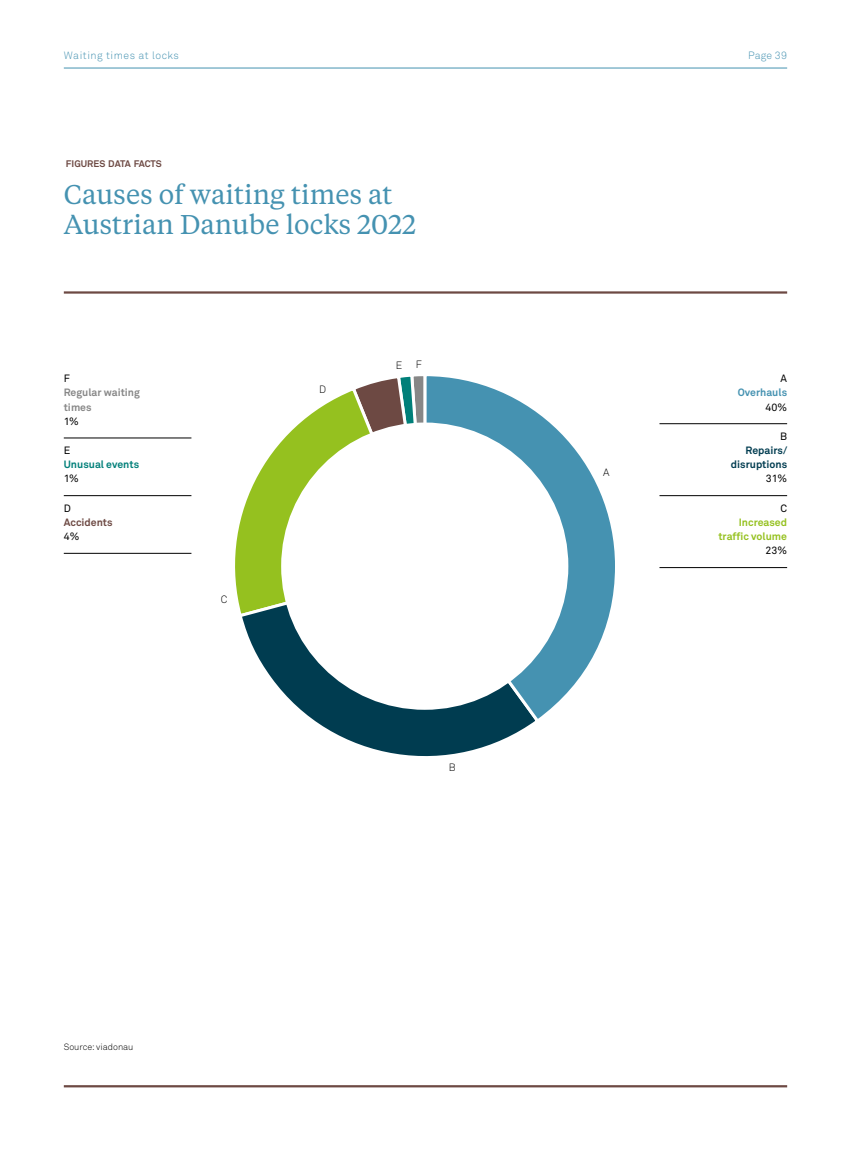
<style>
.page{position:relative;width:851px;height:1149px;background:#fff}
.page>*{position:absolute;margin:0;border:0;box-sizing:border-box;transform-origin:0 0}
.t1{font:27px/30px "Tiempos Text";color:#4592b1}
.t2{font:300 10.5px "Akkurat Std";letter-spacing:.05em;color:#4592b1}
.t3{font:700 10.5px/14.2px "Akkurat Std";color:#95c11f;text-align:right}
.t4{font:10.5px "Akkurat Std";color:#000}
.t5{font:700 10.5px/14.2px "Akkurat Std";color:#003c50;text-align:right}
.t6{font:700 10.5px/14.2px "Akkurat Std";color:#878787}
.t7{font:700 10.5px "Akkurat Std";color:#007f79}
.t8{font:700 10.5px "Akkurat Std";color:#4592b1}
.t9{font:700 10.5px "Akkurat Std";color:#6d4943}
.t10{font:300 10.5px "Akkurat Std";color:#000}
.t11{font:700 9.45px "Akkurat Std";letter-spacing:-.01em;color:#6d4943}
.t12{font:300 9px "Akkurat Std";color:#000}
</style>
<div class="page">
<hr style="left:64px;top:68px;width:723px;height:1px;background:#4592b1">
<hr style="left:64px;top:291px;width:723px;height:2px;background:#6d4943">
<hr style="left:64px;top:1084px;width:723px;height:3px;background:#6d4943">
<hr style="left:659px;top:423px;width:128px;height:1px;background:#000">
<hr style="left:659px;top:495px;width:128px;height:1px;background:#000">
<hr style="left:659px;top:567px;width:128px;height:1px;background:#000">
<hr style="left:64px;top:437px;width:127px;height:1px;background:#000">
<hr style="left:64px;top:495px;width:127px;height:1px;background:#000">
<hr style="left:64px;top:552px;width:127px;height:1px;background:#000">
<svg style="left:371px;top:376px;width:50px;height:8px"></svg>
<svg style="left:235px;top:384px;width:186px;height:200px"></svg>
<svg style="left:236px;top:561px;width:293px;height:196px"></svg>
<svg style="left:421px;top:376px;width:194px;height:349px"></svg>
<div style="left:281px;top:422px;width:287px;height:287px;background:#fff;border-radius:50%"></div>
<p class="t2" style="left:64px;top:49px;width:117px">Waiting times at locks</p>
<p class="t11" style="left:66px;top:158px;width:97px">FIGURES DATA FACTS</p>
<p class="t1" style="left:64px;top:178px;width:353px">Causes of waiting times at<br>Austrian Danube locks 2022</p>
<p class="t4" style="left:64px;top:372px;width:8px">F</p>
<p class="t6" style="left:64px;top:385px;width:78px">Regular waiting times</p>
<p class="t4" style="left:64px;top:415px;width:17px">1%</p>
<p class="t4" style="left:64px;top:444px;width:8px">E</p>
<p class="t7" style="left:64px;top:458px;width:77px">Unusual events</p>
<p class="t4" style="left:64px;top:472px;width:17px">1%</p>
<p class="t4" style="left:64px;top:501px;width:9px">D</p>
<p class="t9" style="left:64px;top:515px;width:50px">Accidents</p>
<p class="t4" style="left:64px;top:530px;width:17px">4%</p>
<p class="t10" style="left:221px;top:593px;width:8px">C</p>
<p class="t10" style="left:319px;top:383px;width:8px">D</p>
<p class="t10" style="left:396px;top:358px;width:8px">E</p>
<p class="t10" style="left:416px;top:358px;width:8px">F</p>
<p class="t10" style="left:449px;top:760px;width:8px">B</p>
<p class="t12" style="left:64px;top:1040px;width:71px">Source: viadonau</p>
<p class="t2" style="left:748px;top:49px;width:40px">Page 39</p>
<p class="t10" style="left:603px;top:465px;width:8px">A</p>
<p class="t4" style="left:780px;top:372px;width:8px">A</p>
<p class="t8" style="left:737px;top:386px;width:51px">Overhauls</p>
<p class="t4" style="left:765px;top:400px;width:23px">40%</p>
<p class="t4" style="left:780px;top:430px;width:9px">B</p>
<p class="t5" style="left:730px;top:443px;width:58px">Repairs/ disruptions</p>
<p class="t4" style="left:765px;top:472px;width:23px">31%</p>
<p class="t4" style="left:780px;top:501px;width:8px">C</p>
<p class="t3" style="left:718px;top:515px;width:70px">Increased traffic volume</p>
<p class="t4" style="left:765px;top:544px;width:23px">23%</p>
</div>
